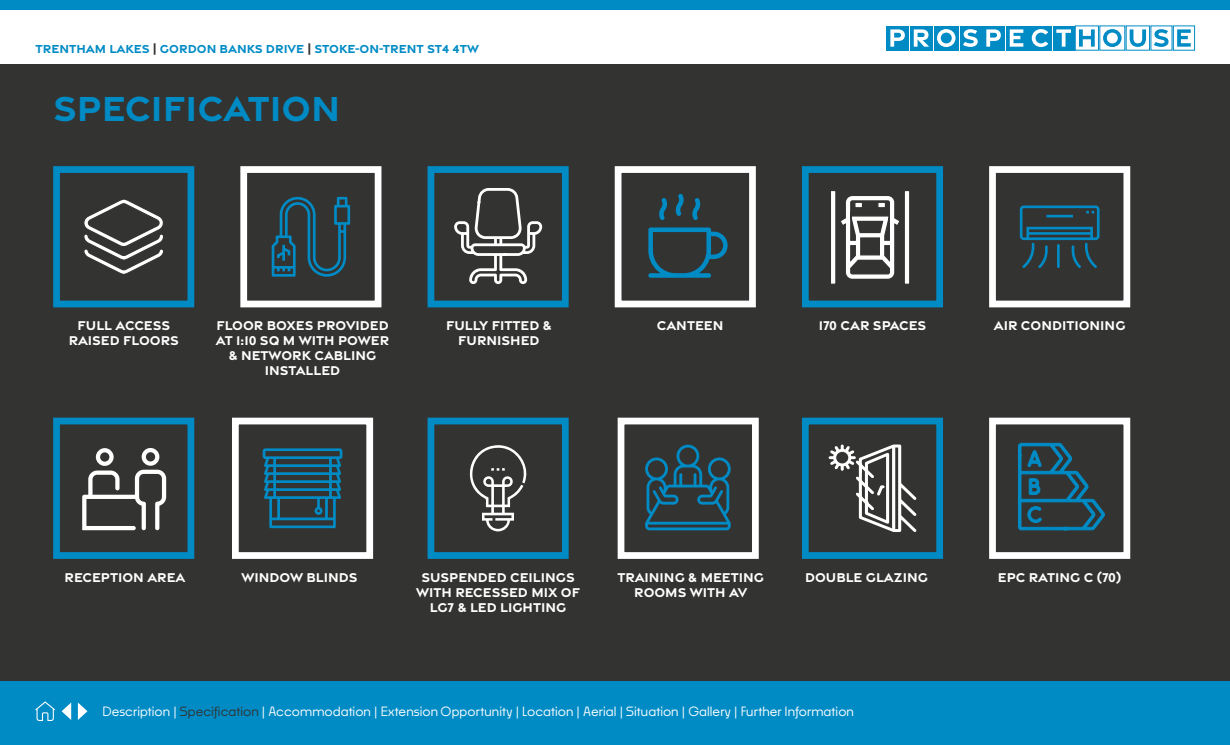
<style>
.page{position:relative;width:1230px;height:745px;background:#fff}
.page>*{position:absolute;margin:0;border:0;box-sizing:border-box;transform-origin:0 0}
.t1{font:700 37.5px "Gravesend Sans";color:#008bc5}
.t2{font:700 13.75px/15px "Gravesend Sans";color:#fff;text-align:center}
.t3{font:500 12.5px "Noka";letter-spacing:.005em;color:#fff}
.t4{font:700 12.5px "Gravesend Sans";color:#008bc5}
.s1{color:#333332}
</style>
<div class="page">
<div style="left:0;top:0;width:1230px;height:744px;background:#333332"></div>
<div style="left:0;top:680px;width:1230px;height:64px;background:#008bc5"></div>
<svg style="left:78px;top:702px;width:9px;height:17px"></svg>
<svg style="left:62px;top:702px;width:9px;height:17px"></svg>
<svg style="left:35px;top:701px;width:20px;height:19px"></svg>
<svg style="left:802px;top:417px;width:141px;height:142px"></svg>
<svg style="left:232px;top:417px;width:142px;height:142px"></svg>
<svg style="left:53px;top:166px;width:142px;height:142px"></svg>
<svg style="left:240px;top:166px;width:142px;height:142px"></svg>
<svg style="left:989px;top:166px;width:142px;height:142px"></svg>
<svg style="left:427px;top:417px;width:142px;height:142px"></svg>
<div style="left:0;top:0;width:1230px;height:11px;background:#008bc5"></div>
<div style="left:0;top:11px;width:1230px;height:53px;background:#fff"></div>
<div style="left:886px;top:26px;width:22px;height:24px;background:#008bc5"></div>
<svg style="left:890px;top:26px;width:304px;height:24px"></svg>
<svg style="left:427px;top:166px;width:142px;height:142px"></svg>
<svg style="left:617px;top:417px;width:142px;height:142px"></svg>
<svg style="left:614px;top:166px;width:142px;height:142px"></svg>
<svg style="left:802px;top:166px;width:141px;height:142px"></svg>
<div style="left:854px;top:201px;width:9px;height:7px;background:#fff;border:1px solid #333332"></div>
<div style="left:877px;top:201px;width:9px;height:7px;background:#fff;border:1px solid #333332"></div>
<div style="left:829px;top:190px;width:7px;height:95px;background:#fff;border:1px solid #333332"></div>
<div style="left:903px;top:190px;width:7px;height:95px;background:#fff;border:1px solid #333332"></div>
<svg style="left:989px;top:417px;width:142px;height:142px"></svg>
<svg style="left:53px;top:417px;width:142px;height:142px"></svg>
<p class="t4" style="left:35px;top:41px;width:445px">TRENTHAM LAKES <span class="s1">|</span> GORDON BANKS DRIVE <span class="s1">|</span> STOKE-ON-TRENT ST4 4TW</p>
<h1 class="t1" style="left:53px;top:84px;width:288px">SPECIFICATION</h1>
<p class="t2" style="left:69px;top:317px;width:112px">FULL ACCESS<br>RAISED FLOORS</p>
<p class="t2" style="left:216px;top:317px;width:175px">FLOOR BOXES PROVIDED<br>AT 1:10 SQ M WITH POWER &amp; NETWORK CABLING<br>INSTALLED</p>
<p class="t2" style="left:993px;top:317px;width:133px">AIR CONDITIONING</p>
<p class="t2" style="left:446px;top:317px;width:107px">FULLY FITTED &amp;<br>FURNISHED</p>
<p class="t2" style="left:657px;top:317px;width:68px">CANTEEN</p>
<p class="t2" style="left:818px;top:317px;width:109px">170 CAR SPACES</p>
<p class="t2" style="left:65px;top:568px;width:122px">RECEPTION AREA</p>
<p class="t2" style="left:241px;top:568px;width:118px">WINDOW BLINDS</p>
<p class="t2" style="left:805px;top:568px;width:124px">DOUBLE GLAZING</p>
<p class="t2" style="left:998px;top:568px;width:125px">EPC RATING C (70)</p>
<p class="t2" style="left:416px;top:568px;width:165px">SUSPENDED CEILINGS<br>WITH RECESSED MIX OF<br>LG7 &amp; LED LIGHTING</p>
<p class="t2" style="left:617px;top:568px;width:148px">TRAINING &amp; MEETING<br>ROOMS WITH AV</p>
<p class="t3" style="left:102px;top:702px;width:753px">Description | <span class="s1">Specification</span> | Accommodation | Extension Opportunity | Location | Aerial | Situation | Gallery | Further Information</p>
</div>
